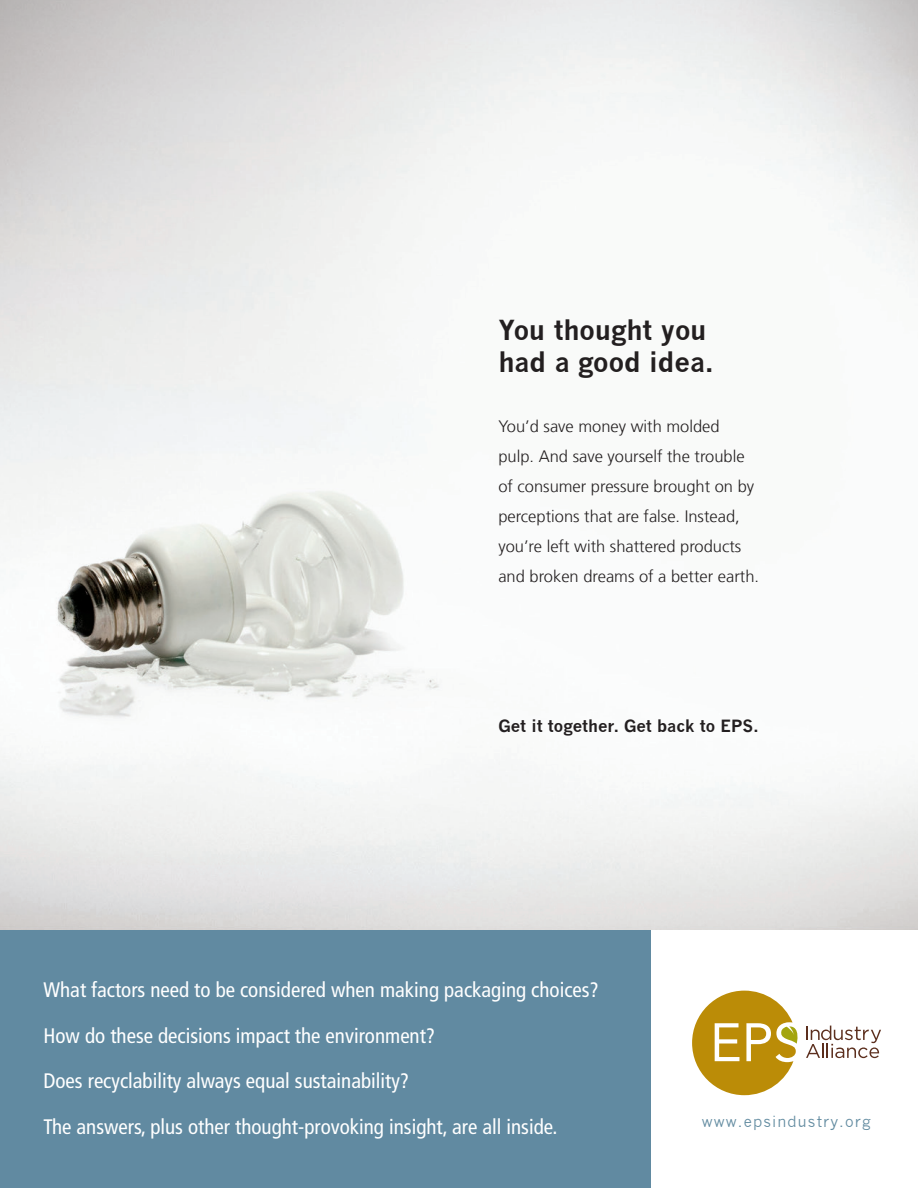
<style>
.page{position:relative;width:918px;height:1188px;background:#fff}
.page>*{position:absolute;margin:0;border:0;box-sizing:border-box;transform-origin:0 0}
.t1{font:700 27px/32.4px "News Gothic";color:#231f20}
.t2{font:condensed 21px/45.5px "Frutiger LT";color:#fff}
.t3{font:300 16.5px/30px "Frutiger LT";color:#231f20}
.t4{font:700 16.5px "News Gothic";color:#231f20}
.t5{font:15px "News Gothic";letter-spacing:.075em;color:#638ca1}
</style>
<div class="page">
<img style="left:0;top:0;width:918px;height:931px">
<div style="left:0;top:931px;width:918px;height:257px;background:#618aa1"></div>
<div style="left:652px;top:931px;width:266px;height:257px;background:#fff"></div>
<svg style="left:692px;top:991px;width:189px;height:104px"></svg>
<p class="t1" style="left:498px;top:313px;width:217px">You thought you had a good idea.</p>
<p class="t3" style="left:498px;top:412px;width:262px">You’d save money with molded pulp. And save yourself the trouble of consumer pressure brought on by perceptions that are false. Instead, you’re left with shattered products and broken dreams of a better earth.</p>
<p class="t4" style="left:498px;top:716px;width:262px">Get it together. Get back to EPS.</p>
<p class="t2" style="left:43px;top:967px;width:557px">What factors need to be considered when making packaging choices?<br>How do these decisions impact the environment?<br>Does recyclability always equal sustainability?<br>The answers, plus other thought-provoking insight, are all inside.</p>
<p class="t5" style="left:702px;top:1113px;width:170px">www.epsindustry.org</p>
</div>
